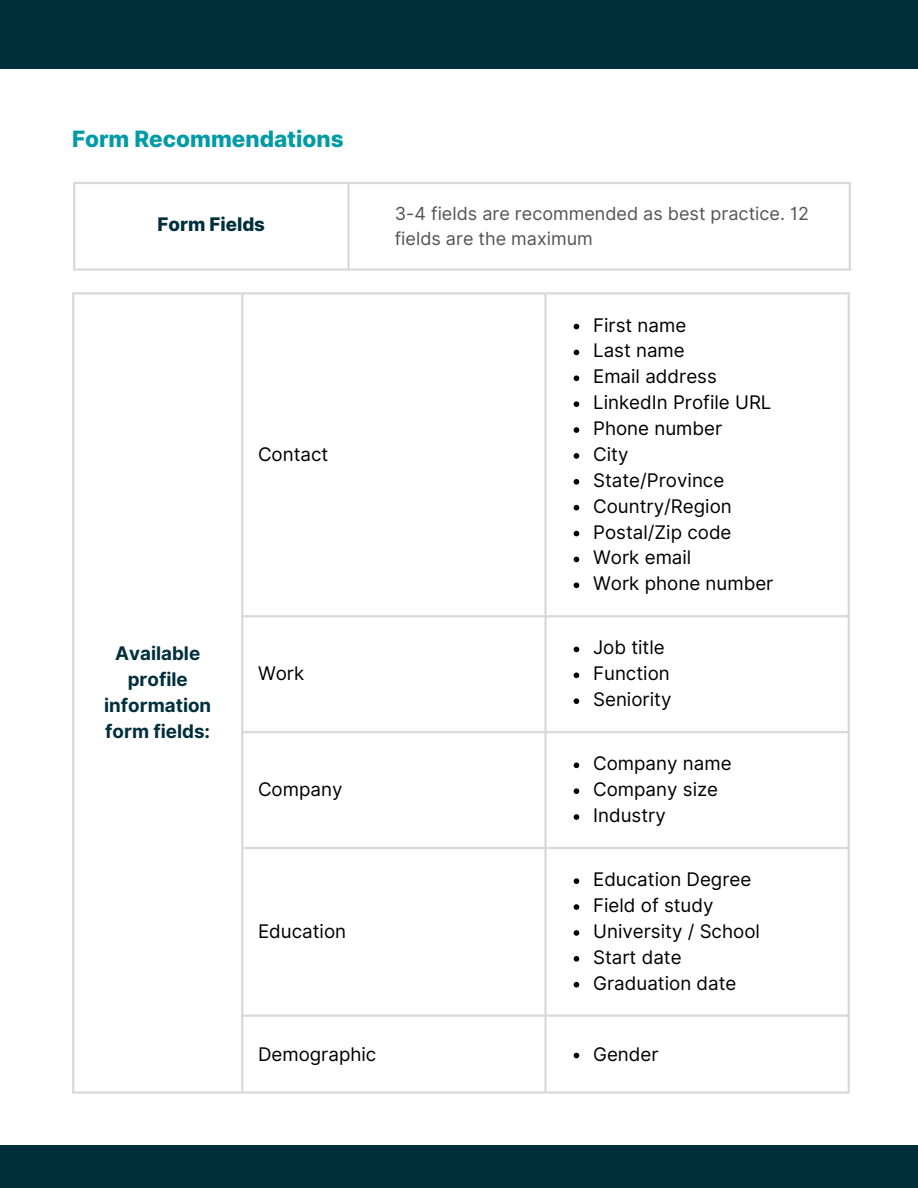
<style>
.page{position:relative;width:918px;height:1188px;background:#fff}
.page>*{position:absolute;margin:0;border:0;box-sizing:border-box;transform-origin:0 0}
.t1{font:800 22.5px "Inter";color:#009ba7}
.t2{font:18.75px "Inter";color:#000}
.t3{font:700 18.75px/25.8px "Inter";color:#002f3b;text-align:center}
.t4{font:800 18.75px "Inter";color:#002f3b}
.t5{font:18px/24.8px "Inter";color:#545454}
</style>
<div class="page">
<div style="left:0;top:0;width:918px;height:68px;background:#002f3b"></div>
<div style="left:0;top:1145px;width:918px;height:43px;background:#002f3b"></div>
<svg style="left:574px;top:324px;width:5px;height:5px"></svg>
<svg style="left:574px;top:350px;width:5px;height:5px"></svg>
<svg style="left:574px;top:375px;width:5px;height:6px"></svg>
<svg style="left:574px;top:401px;width:5px;height:6px"></svg>
<svg style="left:574px;top:427px;width:5px;height:6px"></svg>
<svg style="left:574px;top:453px;width:5px;height:6px"></svg>
<svg style="left:574px;top:479px;width:5px;height:6px"></svg>
<svg style="left:574px;top:505px;width:5px;height:5px"></svg>
<svg style="left:574px;top:531px;width:5px;height:5px"></svg>
<svg style="left:574px;top:557px;width:5px;height:5px"></svg>
<svg style="left:574px;top:582px;width:5px;height:6px"></svg>
<svg style="left:574px;top:647px;width:5px;height:5px"></svg>
<svg style="left:574px;top:672px;width:5px;height:6px"></svg>
<svg style="left:574px;top:698px;width:5px;height:6px"></svg>
<svg style="left:574px;top:762px;width:5px;height:6px"></svg>
<svg style="left:574px;top:788px;width:5px;height:6px"></svg>
<svg style="left:574px;top:814px;width:5px;height:6px"></svg>
<svg style="left:574px;top:878px;width:5px;height:6px"></svg>
<svg style="left:574px;top:904px;width:5px;height:6px"></svg>
<svg style="left:574px;top:930px;width:5px;height:6px"></svg>
<svg style="left:574px;top:956px;width:5px;height:6px"></svg>
<svg style="left:574px;top:982px;width:5px;height:5px"></svg>
<svg style="left:574px;top:1053px;width:5px;height:5px"></svg>
<hr style="left:72px;top:294px;width:2px;height:797px;background:#d9d9d9">
<hr style="left:241px;top:294px;width:2px;height:797px;background:#d9d9d9">
<hr style="left:544px;top:294px;width:3px;height:797px;background:#d9d9d9">
<hr style="left:848px;top:294px;width:2px;height:797px;background:#d9d9d9">
<hr style="left:72px;top:292px;width:778px;height:2px;background:#d9d9d9">
<hr style="left:241px;top:615px;width:609px;height:2px;background:#d9d9d9">
<hr style="left:241px;top:731px;width:609px;height:2px;background:#d9d9d9">
<hr style="left:241px;top:847px;width:609px;height:2px;background:#d9d9d9">
<hr style="left:241px;top:1014px;width:609px;height:3px;background:#d9d9d9">
<hr style="left:72px;top:1091px;width:778px;height:3px;background:#d9d9d9">
<hr style="left:73px;top:184px;width:2px;height:84px;background:#d9d9d9">
<hr style="left:347px;top:184px;width:3px;height:84px;background:#d9d9d9">
<hr style="left:849px;top:184px;width:2px;height:84px;background:#d9d9d9">
<hr style="left:73px;top:182px;width:778px;height:2px;background:#d9d9d9">
<hr style="left:73px;top:268px;width:778px;height:3px;background:#d9d9d9">
<p class="t1" style="left:72px;top:125px;width:273px">Form Recommendations</p>
<p class="t4" style="left:158px;top:213px;width:109px">Form Fields</p>
<p class="t5" style="left:395px;top:201px;width:416px">3-4 fields are recommended as best practice. 12 fields are the maximum</p>
<p class="t3" style="left:104px;top:640px;width:109px">Available profile information form fields:</p>
<p class="t2" style="left:258px;top:443px;width:72px">Contact</p>
<p class="t2" style="left:258px;top:662px;width:48px">Work</p>
<p class="t2" style="left:258px;top:778px;width:86px">Company</p>
<p class="t2" style="left:258px;top:920px;width:90px">Education</p>
<p class="t2" style="left:593px;top:314px;width:95px">First name</p>
<p class="t2" style="left:593px;top:339px;width:93px">Last name</p>
<p class="t2" style="left:593px;top:365px;width:125px">Email address</p>
<p class="t2" style="left:593px;top:391px;width:180px">LinkedIn Profile URL</p>
<p class="t2" style="left:593px;top:417px;width:131px">Phone number</p>
<p class="t2" style="left:593px;top:443px;width:37px">City</p>
<p class="t2" style="left:593px;top:469px;width:133px">State/Province</p>
<p class="t2" style="left:593px;top:495px;width:140px">Country/Region</p>
<p class="t2" style="left:593px;top:521px;width:140px">Postal/Zip code</p>
<p class="t2" style="left:593px;top:546px;width:100px">Work email</p>
<p class="t2" style="left:593px;top:572px;width:182px">Work phone number</p>
<p class="t2" style="left:593px;top:636px;width:73px">Job title</p>
<p class="t2" style="left:593px;top:662px;width:78px">Function</p>
<p class="t2" style="left:593px;top:688px;width:80px">Seniority</p>
<p class="t2" style="left:593px;top:752px;width:140px">Company name</p>
<p class="t2" style="left:593px;top:778px;width:127px">Company size</p>
<p class="t2" style="left:593px;top:804px;width:74px">Industry</p>
<p class="t2" style="left:593px;top:868px;width:160px">Education Degree</p>
<p class="t2" style="left:593px;top:894px;width:122px">Field of study</p>
<p class="t2" style="left:593px;top:920px;width:168px">University / School</p>
<p class="t2" style="left:593px;top:946px;width:90px">Start date</p>
<p class="t2" style="left:593px;top:972px;width:145px">Graduation date</p>
<p class="t2" style="left:258px;top:1043px;width:120px">Demographic</p>
<p class="t2" style="left:593px;top:1043px;width:67px">Gender</p>
</div>
